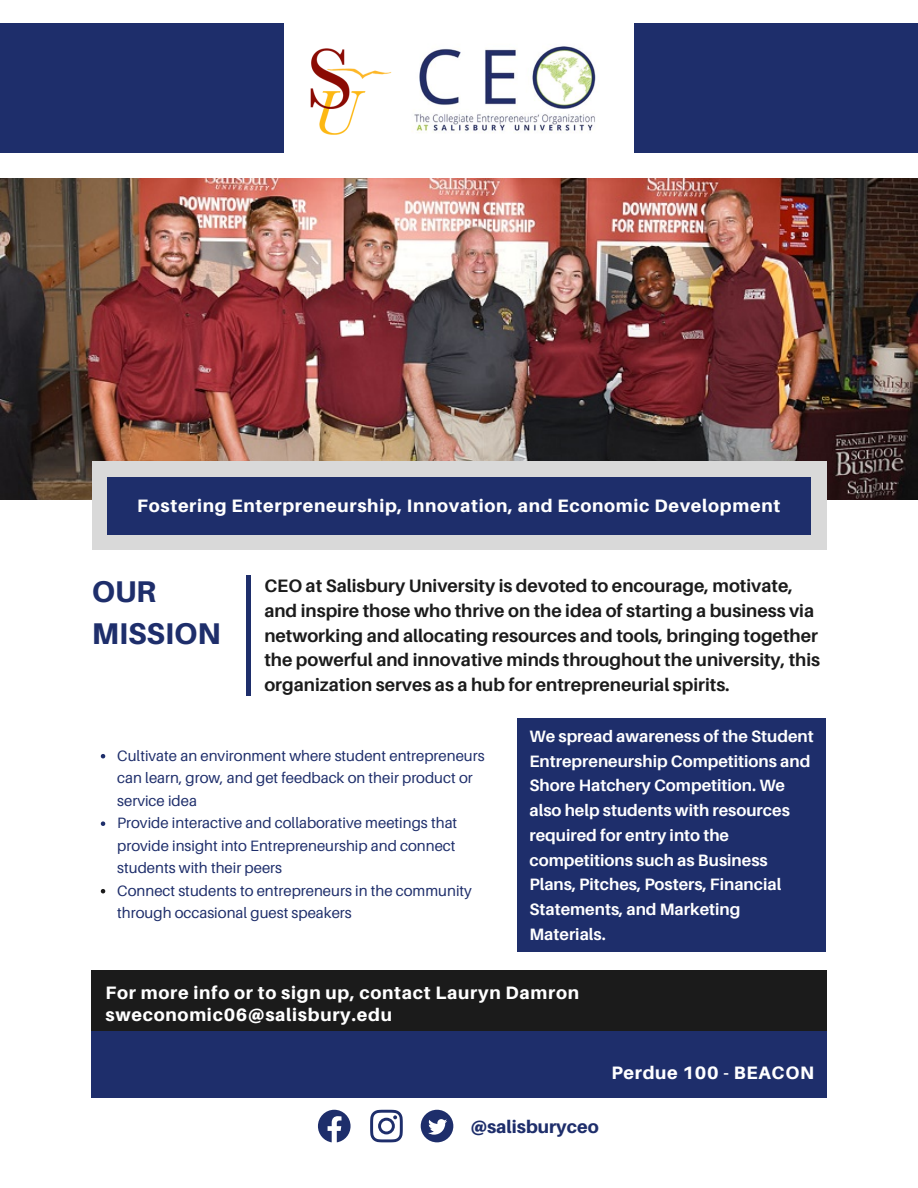
<style>
.page{position:relative;width:918px;height:1188px;background:#fff}
.page>*{position:absolute;margin:0;border:0;box-sizing:border-box;transform-origin:0 0}
.t1{font:800 30px/41.7px "Aileron";color:#1e2e6b}
.t2{font:700 18px/24.8px "Aileron";color:#1b1b1b}
.t3{font:800 18px "Aileron";letter-spacing:.04em;color:#fff}
.t4{font:800 18px "Aileron";color:#1e2e6b}
.t5{font:700 16.5px/24.8px "Aileron";color:#fff}
.t6{font:15px/22.5px "Aileron";color:#1e2e6b}
</style>
<div class="page">
<img style="left:0;top:178px;width:918px;height:321px">
<div style="left:0;top:24px;width:918px;height:129px;background:#1e2e6b"></div>
<svg style="left:318px;top:1110px;width:33px;height:32px"></svg>
<svg style="left:370px;top:1110px;width:33px;height:32px"></svg>
<svg style="left:421px;top:1110px;width:32px;height:32px"></svg>
<img style="left:285px;top:24px;width:348px;height:129px">
<div style="left:246px;top:575px;width:5px;height:120px;background:#1e2e6b"></div>
<div style="left:92px;top:461px;width:734px;height:89px;background:#d9d9d9"></div>
<div style="left:107px;top:477px;width:704px;height:58px;background:#1e2e6b"></div>
<div style="left:517px;top:718px;width:309px;height:234px;background:#1e2e6b"></div>
<svg style="left:101px;top:754px;width:4px;height:4px"></svg>
<svg style="left:101px;top:821px;width:4px;height:5px"></svg>
<svg style="left:101px;top:889px;width:4px;height:4px"></svg>
<div style="left:91px;top:970px;width:735px;height:66px;background:#1b1b1b"></div>
<div style="left:571px;top:970px;width:256px;height:66px;background:#1b1b1b"></div>
<div style="left:91px;top:1031px;width:485px;height:66px;background:#1e2e6b"></div>
<div style="left:571px;top:1031px;width:256px;height:66px;background:#1e2e6b"></div>
<p class="t3" style="left:137px;top:495px;width:645px">Fostering Enterpreneurship, Innovation, and Economic Development</p>
<p class="t1" style="left:92px;top:570px;width:130px">OUR<br>MISSION</p>
<p class="t2" style="left:264px;top:573px;width:530px">CEO at Salisbury University is devoted to encourage, motivate,</p>
<p class="t2" style="left:264px;top:598px;width:555px">and inspire those who thrive on the idea of starting a business via networking and allocating resources and tools, bringing together</p>
<p class="t2" style="left:264px;top:647px;width:557px">the powerful and innovative minds throughout the university, this organization serves as a hub for entrepreneurial spirits.</p>
<p class="t6" style="left:117px;top:744px;width:369px">Cultivate an environment where student entrepreneurs can learn, grow, and get feedback on their product or service idea</p>
<p class="t6" style="left:117px;top:811px;width:342px;text-align:justify">Provide interactive and collaborative meetings that provide insight into Entrepreneurship and connect students with their peers</p>
<p class="t6" style="left:117px;top:879px;width:356px">Connect students to entrepreneurs in the community through occasional guest speakers</p>
<p class="t5" style="left:529px;top:723px;width:286px">We spread awareness of the Student<br>Entrepreneurship Competitions and<br>Shore Hatchery Competition. We also help students with resources required for entry into the competitions such as Business<br>Plans, Pitches, Posters, Financial<br>Statements, and Marketing<br>Materials.</p>
<p class="t3" style="left:106px;top:981px;width:475px">For more info or to sign up, contact Lauryn Damron</p>
<p class="t3" style="left:106px;top:1004px;width:288px">sweconomic06@salisbury.edu</p>
<p class="t3" style="left:611px;top:1061px;width:204px">Perdue 100 - BEACON</p>
<p class="t4" style="left:471px;top:1116px;width:130px">@salisburyceo</p>
</div>
